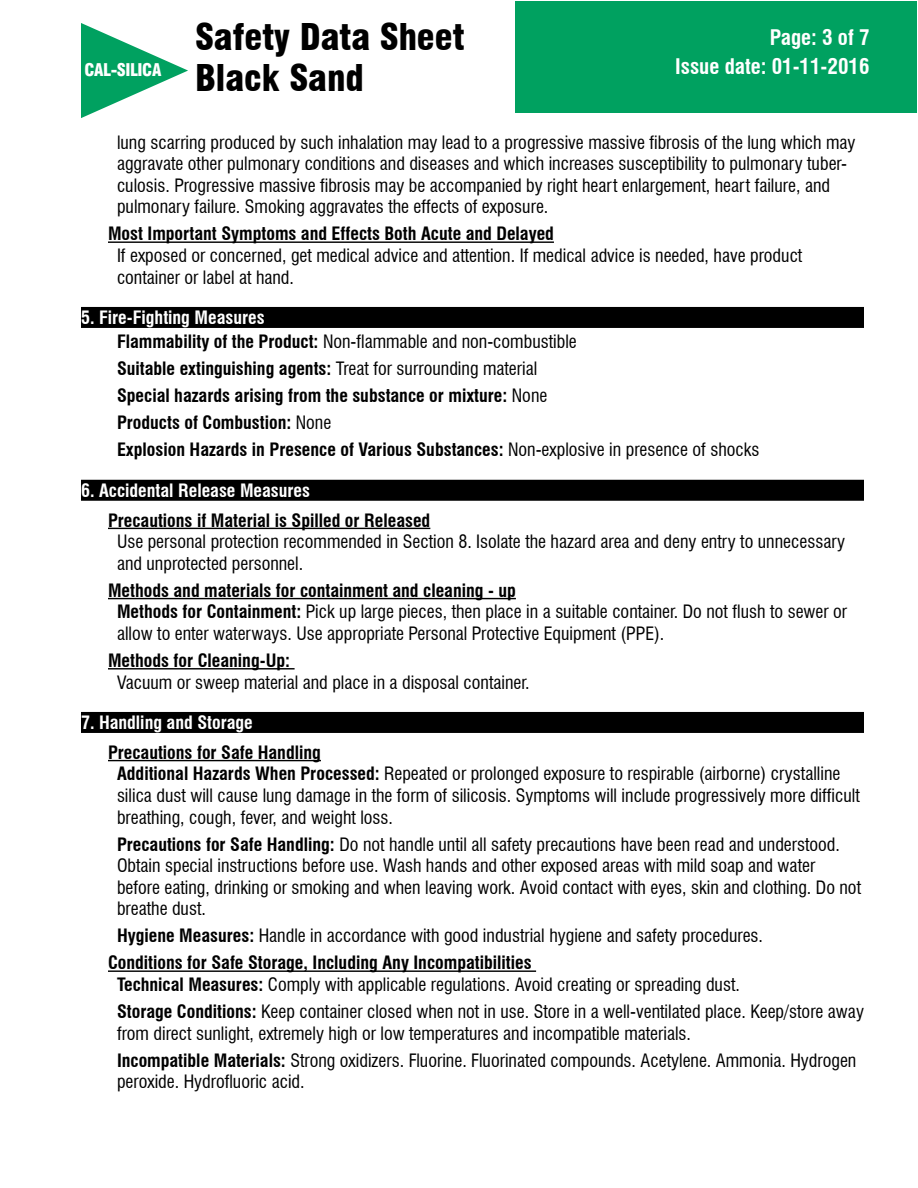
<style>
.page{position:relative;width:918px;height:1188px;background:#fff}
.page>*{position:absolute;margin:0;border:0;box-sizing:border-box;transform-origin:0 0}
.t1{font:900 condensed 36px/41.2px "Swiss 721 BT";color:#000}
.t2{font:700 condensed 21px "Swiss 721 BT";color:#fff}
.t3{font:condensed 18px/21.6px "Swiss 721 BT";color:#000}
.t4{font:700 condensed 18px/27px "Swiss 721 BT";color:#000}
.t5{font:700 condensed 18px "Swiss 721 BT";color:#fff}
.t6{font:900 condensed 17.1px "Swiss 721 BT";letter-spacing:-.025em;color:#fff}
.s1{font-weight:700;color:#fff}
.s2{font-weight:700}
.s3{font-weight:400}
</style>
<div class="page">
<div style="left:515px;top:1px;width:402px;height:111px;background:#00a160"></div>
<svg style="left:81px;top:23px;width:107px;height:95px"></svg>
<hr style="left:108px;top:241px;width:446px;height:2px;background:#000">
<div style="left:81px;top:307px;width:783px;height:21px;background:#000"></div>
<div style="left:81px;top:480px;width:783px;height:21px;background:#000"></div>
<hr style="left:108px;top:528px;width:322px;height:1px;background:#000">
<hr style="left:108px;top:598px;width:408px;height:1px;background:#000">
<hr style="left:108px;top:668px;width:187px;height:2px;background:#000">
<div style="left:81px;top:712px;width:783px;height:21px;background:#000"></div>
<hr style="left:108px;top:760px;width:213px;height:1px;background:#000">
<hr style="left:108px;top:970px;width:428px;height:2px;background:#000">
<p class="t6" style="left:84px;top:60px;width:78px">CAL-SILICA</p>
<h1 class="t1" style="left:195px;top:17px;width:271px">Safety Data Sheet<br>Black Sand</h1>
<p class="t2" style="left:770px;top:25px;width:101px">Page: 3 of 7</p>
<p class="t2" style="left:675px;top:53px;width:196px">Issue date: 01-11-2016</p>
<p class="t3" style="left:117px;top:131px;width:740px">lung scarring produced by such inhalation may lead to a progressive massive fibrosis of the lung which may aggravate other pulmonary conditions and diseases and which increases susceptibility to pulmonary tuber&shy;culosis. Progressive massive fibrosis may be accompanied by right heart enlargement, heart failure, and pulmonary failure. Smoking aggravates the effects of exposure.</p>
<p class="t4" style="left:108px;top:220px;width:448px">Most Important Symptoms and Effects Both Acute and Delayed</p>
<p class="t3" style="left:117px;top:245px;width:687px">If exposed or concerned, get medical advice and attention. If medical advice is needed, have product container or label at hand.</p>
<p class="t3" style="left:117px;top:305px;width:461px;line-height:24.3px;text-indent:-36px"><span class="s1">5. Fire-Fighting Measures<br></span><span class="s2">Flammability of the Product:</span> Non-flammable and non-combustible</p>
<p class="t4" style="left:117px;top:355px;width:644px">Suitable extinguishing agents: <span class="s3">Treat for surrounding material<br></span>Special hazards arising from the substance or mixture: <span class="s3">None<br></span>Products of Combustion: <span class="s3">None<br></span>Explosion Hazards in Presence of Various Substances: <span class="s3">Non-explosive in presence of shocks</span></p>
<p class="t5" style="left:81px;top:480px;width:231px">6. Accidental Release Measures</p>
<p class="t4" style="left:108px;top:507px;width:324px">Precautions if Material is Spilled or Released</p>
<p class="t3" style="left:117px;top:531px;width:730px">Use personal protection recommended in Section 8. Isolate the hazard area and deny entry to unnecessary and unprotected personnel.</p>
<p class="t3" style="left:117px;top:580px;width:732px;text-indent:-9px"><span class="s2">Methods and materials for containment and cleaning - up<br>Methods for Containment:</span> Pick up large pieces, then place in a suitable container. Do not flush to sewer or allow to enter waterways. Use appropriate Personal Protective Equipment (PPE).</p>
<p class="t4" style="left:108px;top:647px;width:184px">Methods for Cleaning-Up:</p>
<p class="t3" style="left:117px;top:671px;width:414px">Vacuum or sweep material and place in a disposal container.</p>
<p class="t5" style="left:81px;top:712px;width:173px">7. Handling and Storage</p>
<p class="t3" style="left:117px;top:742px;width:744px;text-indent:-9px"><span class="s2">Precautions for Safe Handling<br>Additional Hazards When Processed:</span> Repeated or prolonged exposure to respirable (airborne) crystalline silica dust will cause lung damage in the form of silicosis. Symptoms will include progressively more difficult breathing, cough, fever, and weight loss.</p>
<p class="t3" style="left:117px;top:833px;width:746px"><span class="s2">Precautions for Safe Handling:</span> Do not handle until all safety precautions have been read and understood.<br>Obtain special instructions before use. Wash hands and other exposed areas with mild soap and water before eating, drinking or smoking and when leaving work. Avoid contact with eyes, skin and clothing. Do not breathe dust.</p>
<p class="t4" style="left:108px;top:922px;width:657px;text-indent:9px">Hygiene Measures: <span class="s3">Handle in accordance with good industrial hygiene and safety procedures.<br></span>Conditions for Safe Storage, Including Any Incompatibilities</p>
<p class="t3" style="left:117px;top:971px;width:749px;line-height:27px"><span class="s2">Technical Measures:</span> Comply with applicable regulations. Avoid creating or spreading dust.<br><span class="s2">Storage Conditions:</span> Keep container closed when not in use. Store in a well-ventilated place. Keep/store away</p>
<p class="t3" style="left:117px;top:1020px;width:741px;line-height:27px">from direct sunlight, extremely high or low temperatures and incompatible materials.<br><span class="s2">Incompatible Materials:</span> Strong oxidizers. Fluorine. Fluorinated compounds. Acetylene. Ammonia. Hydrogen</p>
<p class="t3" style="left:117px;top:1071px;width:189px">peroxide. Hydrofluoric acid.</p>
</div>
